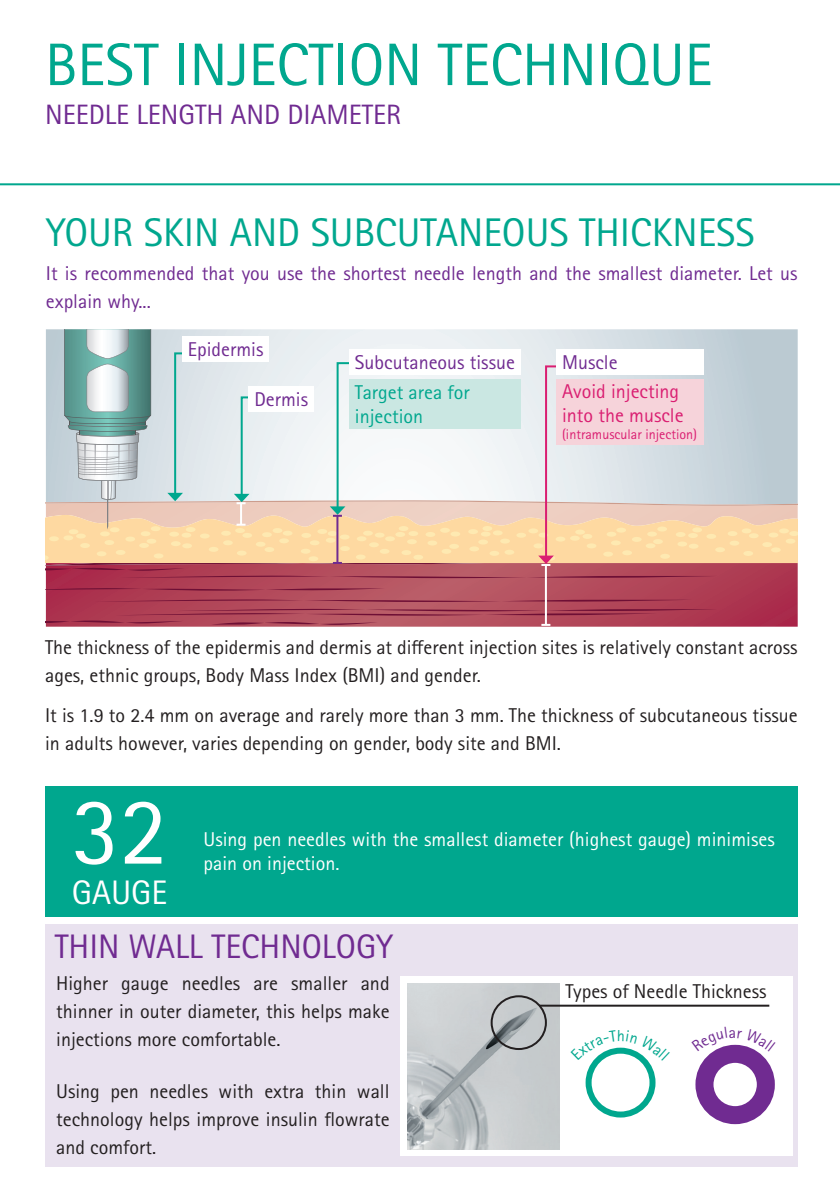
<style>
.page{position:relative;width:840px;height:1191px;background:#fff}
.page>*{position:absolute;margin:0;border:0;box-sizing:border-box;transform-origin:0 0}
.t1{font:96px "Rotis Sans Serif Pro";color:#fff}
.t2{font:60px "Rotis Sans Serif Pro";color:#00a78e}
.t3{font:40px "Rotis Sans Serif Pro";color:#00a78e}
.t4{font:34px "Rotis Sans Serif Pro";color:#702b91}
.t5{font:34px "Rotis Sans Serif Pro";color:#fff}
.t6{font:28px "Rotis Sans Serif Pro";color:#702b91}
.t7{font:20px/28px "Rotis Sans Serif Pro";color:#231f20}
.t8{font:20px/28px "Rotis Sans Serif Pro";color:#702b91}
.t9{font:20px/24px "Rotis Sans Serif Pro";color:#fff}
.t10{font:20px/24px "Rotis Sans Serif Pro";color:#da1e71}
.t11{font:20px/24px "Rotis Sans Serif Pro";color:#00a78e}
.t12{font:14px "Rotis Sans Serif Pro";color:#da1e71}
</style>
<div class="page">
<hr style="left:0;top:183px;width:839px;height:2px;background:#00a78e">
<svg style="left:46px;top:578px;width:751px;height:48px;background:#b14458"></svg>
<svg style="left:46px;top:588px;width:339px;height:2px"></svg>
<svg style="left:94px;top:599px;width:597px;height:3px;background:#9e3850"></svg>
<hr style="left:544px;top:565px;width:2px;height:60px;background:#fff">
<svg style="left:46px;top:609px;width:671px;height:17px;background:#ab4357"></svg>
<svg style="left:46px;top:329px;width:751px;height:249px;background:#dbd0c8"></svg>
<div style="left:182px;top:337px;width:87px;height:25px;background:#fff"></div>
<div style="left:556px;top:349px;width:147px;height:25px;background:#fff"></div>
<div style="left:248px;top:386px;width:66px;height:25px;background:#fff"></div>
<div style="left:556px;top:379px;width:147px;height:66px;background:#f6d3da"></div>
<div style="left:349px;top:379px;width:171px;height:50px;background:#cae7e2"></div>
<div style="left:349px;top:349px;width:171px;height:25px;background:#fff"></div>
<div style="left:45px;top:786px;width:752px;height:130px;background:#00a78e"></div>
<div style="left:45px;top:924px;width:752px;height:242px;background:#e9e2ef"></div>
<div style="left:399px;top:976px;width:392px;height:179px;background:#fff"></div>
<img style="left:407px;top:983px;width:152px;height:166px">
<div style="left:585px;top:1047px;width:70px;height:70px;border:6px solid #00a78e;border-radius:50%"></div>
<div style="left:695px;top:1044px;width:79px;height:80px;border:18px solid #702b91;border-radius:50%"></div>
<div style="left:490px;top:995px;width:56px;height:55px;border:2px solid #231f20;border-radius:50%"></div>
<hr style="left:539px;top:1004px;width:229px;height:2px;background:#231f20">
<svg style="left:713px;top:1044px;width:43px;height:7px"></svg>
<svg style="left:593px;top:1047px;width:54px;height:13px"></svg>
<h2 class="t2" style="left:45px;top:29px;width:668px">BEST INJECTION TECHNIQUE</h2>
<h3 class="t6" style="left:45px;top:98px;width:357px">NEEDLE LENGTH AND DIAMETER</h3>
<h3 class="t3" style="left:46px;top:209px;width:710px">YOUR SKIN AND SUBCUTANEOUS THICKNESS</h3>
<p class="t8" style="left:46px;top:260px;width:752px">It is recommended that you use the shortest needle length and the smallest diameter. Let us explain why...</p>
<p class="t8" style="left:188px;top:336px;width:77px">Epidermis</p>
<p class="t8" style="left:355px;top:348px;width:161px">Subcutaneous tissue</p>
<p class="t8" style="left:561px;top:348px;width:57px">Muscle</p>
<p class="t8" style="left:254px;top:385px;width:55px">Dermis</p>
<p class="t10" style="left:561px;top:380px;width:123px">Avoid injecting into the muscle</p>
<p class="t12" style="left:561px;top:426px;width:136px">(intramuscular injection)</p>
<p class="t11" style="left:355px;top:380px;width:116px">Target area for injection</p>
<p class="t7" style="left:45px;top:633px;width:753px">The thickness of the epidermis and dermis at different injection sites is relatively constant across ages, ethnic groups, Body Mass Index (BMI) and gender.</p>
<p class="t7" style="left:45px;top:701px;width:753px">It is 1.9 to 2.4 mm on average and rarely more than 3 mm. The thickness of subcutaneous tissue in adults however, varies depending on gender, body site and BMI.</p>
<h1 class="t1" style="left:71px;top:774px;width:97px">32</h1>
<h3 class="t5" style="left:72px;top:873px;width:97px">GAUGE</h3>
<p class="t9" style="left:203px;top:828px;width:572px">Using pen needles with the smallest diameter (highest gauge) minimises pain on injection.</p>
<h3 class="t4" style="left:55px;top:926px;width:340px">THIN WALL TECHNOLOGY</h3>
<p class="t7" style="left:56px;top:969px;width:335px;text-align:justify">Higher gauge needles are smaller and thinner in outer diameter, this helps make injections more comfortable.</p>
<p class="t7" style="left:56px;top:1077px;width:335px;text-align:justify">Using pen needles with extra thin wall technology helps improve insulin flowrate and comfort.</p>
<p class="t7" style="left:565px;top:977px;width:203px">Types of Needle Thickness</p>
</div>
